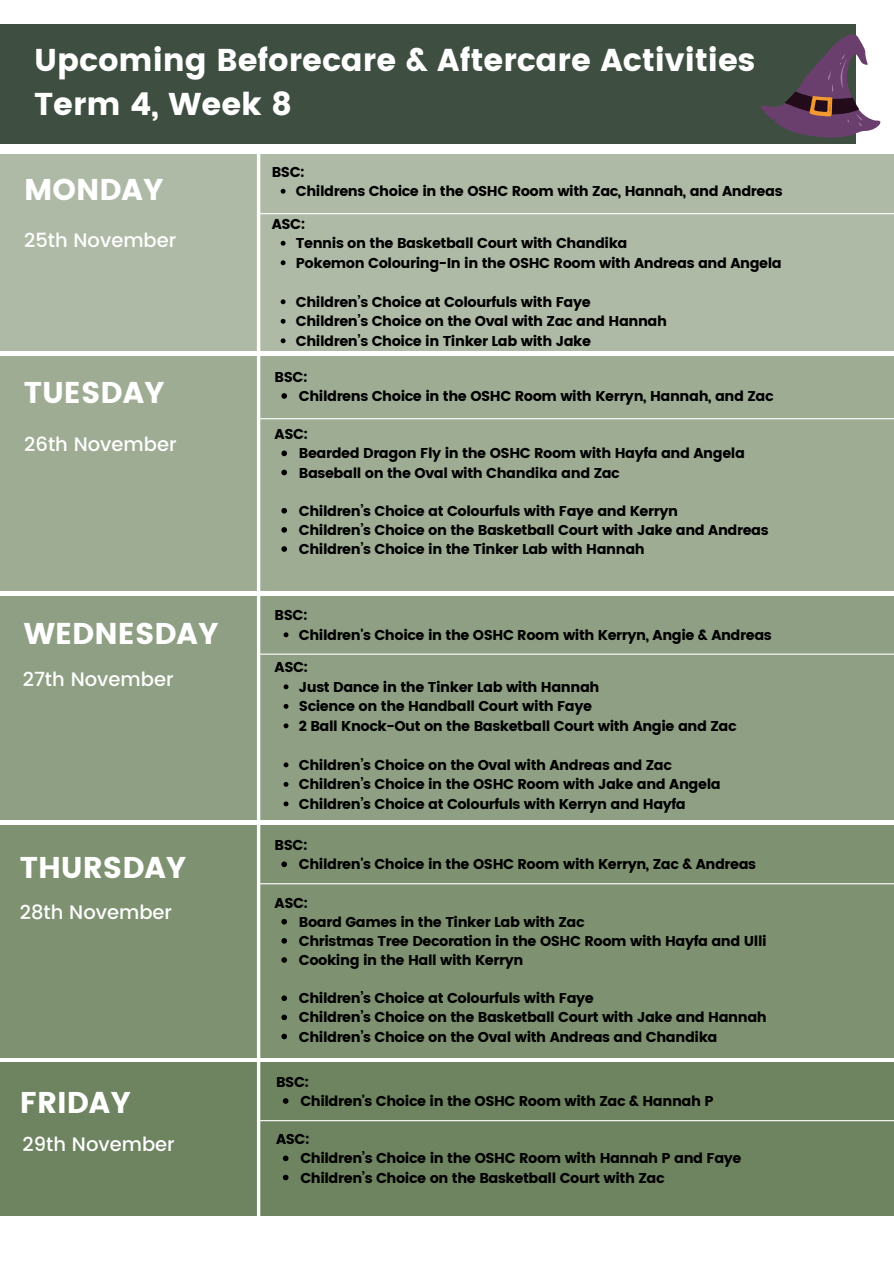
<style>
.page{position:relative;width:894px;height:1264px;background:#fff}
.page>*{position:absolute;margin:0;border:0;box-sizing:border-box;transform-origin:0 0}
.t1{font:31.5px/43.8px "Poppins";color:#fff}
.t2{font:30px "Poppins";color:#fff}
.t3{font:500 19.5px "Poppins";color:#fff}
.t4{font:14.25px/19.2px "Poppins";letter-spacing:-.03em;color:#000}
</style>
<div class="page">
<div style="left:0;top:24px;width:855px;height:120px;background:#3e4e40"></div>
<div style="left:0;top:596px;width:893px;height:224px;background:#8e9f83"></div>
<div style="left:0;top:356px;width:893px;height:235px;background:#9eac94"></div>
<div style="left:0;top:155px;width:893px;height:196px;background:#aebaa6"></div>
<svg style="left:283px;top:632px;width:5px;height:5px"></svg>
<svg style="left:283px;top:684px;width:5px;height:5px"></svg>
<svg style="left:283px;top:704px;width:5px;height:4px"></svg>
<svg style="left:283px;top:723px;width:5px;height:5px"></svg>
<svg style="left:283px;top:762px;width:5px;height:5px"></svg>
<svg style="left:283px;top:782px;width:5px;height:4px"></svg>
<svg style="left:283px;top:801px;width:5px;height:5px"></svg>
<hr style="left:258px;top:653px;width:635px;height:1px;background:#fff">
<div style="left:0;top:825px;width:893px;height:233px;background:#7e9171"></div>
<div style="left:0;top:1062px;width:893px;height:153px;background:#6e8360"></div>
<hr style="left:257px;top:148px;width:3px;height:1115px;background:#fff">
<hr style="left:258px;top:883px;width:635px;height:1px;background:#fff">
<svg style="left:281px;top:393px;width:6px;height:6px"></svg>
<svg style="left:281px;top:450px;width:6px;height:6px"></svg>
<svg style="left:281px;top:469px;width:6px;height:6px"></svg>
<svg style="left:281px;top:508px;width:6px;height:5px"></svg>
<svg style="left:281px;top:527px;width:6px;height:5px"></svg>
<svg style="left:281px;top:546px;width:6px;height:6px"></svg>
<hr style="left:260px;top:418px;width:633px;height:1px;background:#fff">
<svg style="left:283px;top:1098px;width:5px;height:5px"></svg>
<svg style="left:283px;top:1155px;width:5px;height:6px"></svg>
<svg style="left:283px;top:1174px;width:5px;height:6px"></svg>
<hr style="left:260px;top:1120px;width:633px;height:1px;background:#fff">
<svg style="left:280px;top:189px;width:5px;height:5px"></svg>
<svg style="left:280px;top:241px;width:5px;height:5px"></svg>
<svg style="left:280px;top:260px;width:5px;height:5px"></svg>
<svg style="left:280px;top:299px;width:5px;height:5px"></svg>
<svg style="left:280px;top:319px;width:5px;height:5px"></svg>
<svg style="left:280px;top:338px;width:5px;height:5px"></svg>
<hr style="left:260px;top:213px;width:633px;height:1px;background:#fff">
<svg style="left:760px;top:31px;width:120px;height:107px"></svg>
<svg style="left:281px;top:861px;width:6px;height:6px"></svg>
<svg style="left:281px;top:918px;width:6px;height:6px"></svg>
<svg style="left:281px;top:938px;width:6px;height:5px"></svg>
<svg style="left:281px;top:957px;width:6px;height:5px"></svg>
<svg style="left:281px;top:995px;width:6px;height:6px"></svg>
<svg style="left:281px;top:1014px;width:6px;height:6px"></svg>
<svg style="left:281px;top:1033px;width:6px;height:6px"></svg>
<h1 class="t1" style="left:34px;top:38px;width:722px">Upcoming Beforecare &amp; Aftercare Activities<br>Term 4, Week 8</h1>
<h2 class="t2" style="left:24px;top:172px;width:141px">MONDAY</h2>
<h3 class="t3" style="left:24px;top:229px;width:154px">25th November</h3>
<h2 class="t2" style="left:24px;top:375px;width:142px">TUESDAY</h2>
<h3 class="t3" style="left:24px;top:433px;width:154px">26th November</h3>
<h2 class="t2" style="left:24px;top:616px;width:196px">WEDNESDAY</h2>
<h3 class="t3" style="left:23px;top:667px;width:152px">27th November</h3>
<h2 class="t2" style="left:20px;top:850px;width:168px">THURSDAY</h2>
<h3 class="t3" style="left:20px;top:900px;width:154px">28th November</h3>
<h2 class="t2" style="left:20px;top:1085px;width:113px">FRIDAY</h2>
<h3 class="t3" style="left:23px;top:1133px;width:154px">29th November</h3>
<p class="t4" style="left:296px;top:162px;width:488px;text-indent:-24px">BSC:<br>Childrens Choice in the OSHC Room with Zac, Hannah, and Andreas</p>
<p class="t4" style="left:296px;top:214px;width:487px;text-indent:-24px">ASC:<br>Tennis on the Basketball Court with Chandika<br>Pokemon Colouring-In in the OSHC Room with Andreas and Angela</p>
<p class="t4" style="left:296px;top:292px;width:372px">Children’s Choice at Colourfuls with Faye<br>Children’s Choice on the Oval with Zac and Hannah<br>Children’s Choice in Tinker Lab with Jake</p>
<p class="t4" style="left:299px;top:367px;width:476px;text-indent:-24px">BSC:<br>Childrens Choice in the OSHC Room with Kerryn, Hannah, and Zac</p>
<p class="t4" style="left:299px;top:425px;width:447px;text-indent:-24px">ASC:<br>Bearded Dragon Fly in the OSHC Room with Hayfa and Angela<br>Baseball on the Oval with Chandika and Zac</p>
<p class="t4" style="left:299px;top:501px;width:471px">Children’s Choice at Colourfuls with Faye and Kerryn<br>Children’s Choice on the Basketball Court with Jake and Andreas<br>Children’s Choice in the Tinker Lab with Hannah</p>
<p class="t4" style="left:299px;top:605px;width:474px;text-indent:-24px">BSC:<br>Children's Choice in the OSHC Room with Kerryn, Angie &amp; Andreas</p>
<p class="t4" style="left:299px;top:657px;width:439px;text-indent:-24px">ASC:<br>Just Dance in the Tinker Lab with Hannah<br>Science on the Handball Court with Faye<br>2 Ball Knock-Out on the Basketball Court with Angie and Zac</p>
<p class="t4" style="left:299px;top:755px;width:423px">Children’s Choice on the Oval with Andreas and Zac<br>Children’s Choice in the OSHC Room with Jake and Angela<br>Children’s Choice at Colourfuls with Kerryn and Hayfa</p>
<p class="t4" style="left:299px;top:835px;width:458px;text-indent:-24px">BSC:<br>Children's Choice in the OSHC Room with Kerryn, Zac &amp; Andreas</p>
<p class="t4" style="left:299px;top:893px;width:469px;text-indent:-24px">ASC:<br>Board Games in the Tinker Lab with Zac<br>Christmas Tree Decoration in the OSHC Room with Hayfa and Ulli Cooking in the Hall with Kerryn</p>
<p class="t4" style="left:299px;top:988px;width:469px">Children’s Choice at Colourfuls with Faye<br>Children’s Choice on the Basketball Court with Jake and Hannah<br>Children’s Choice on the Oval with Andreas and Chandika</p>
<p class="t4" style="left:300px;top:1072px;width:414px;text-indent:-24px">BSC:<br>Children's Choice in the OSHC Room with Zac &amp; Hannah P</p>
<p class="t4" style="left:300px;top:1129px;width:442px;text-indent:-24px">ASC:<br>Children’s Choice in the OSHC Room with Hannah P and Faye<br>Children’s Choice on the Basketball Court with Zac</p>
</div>
